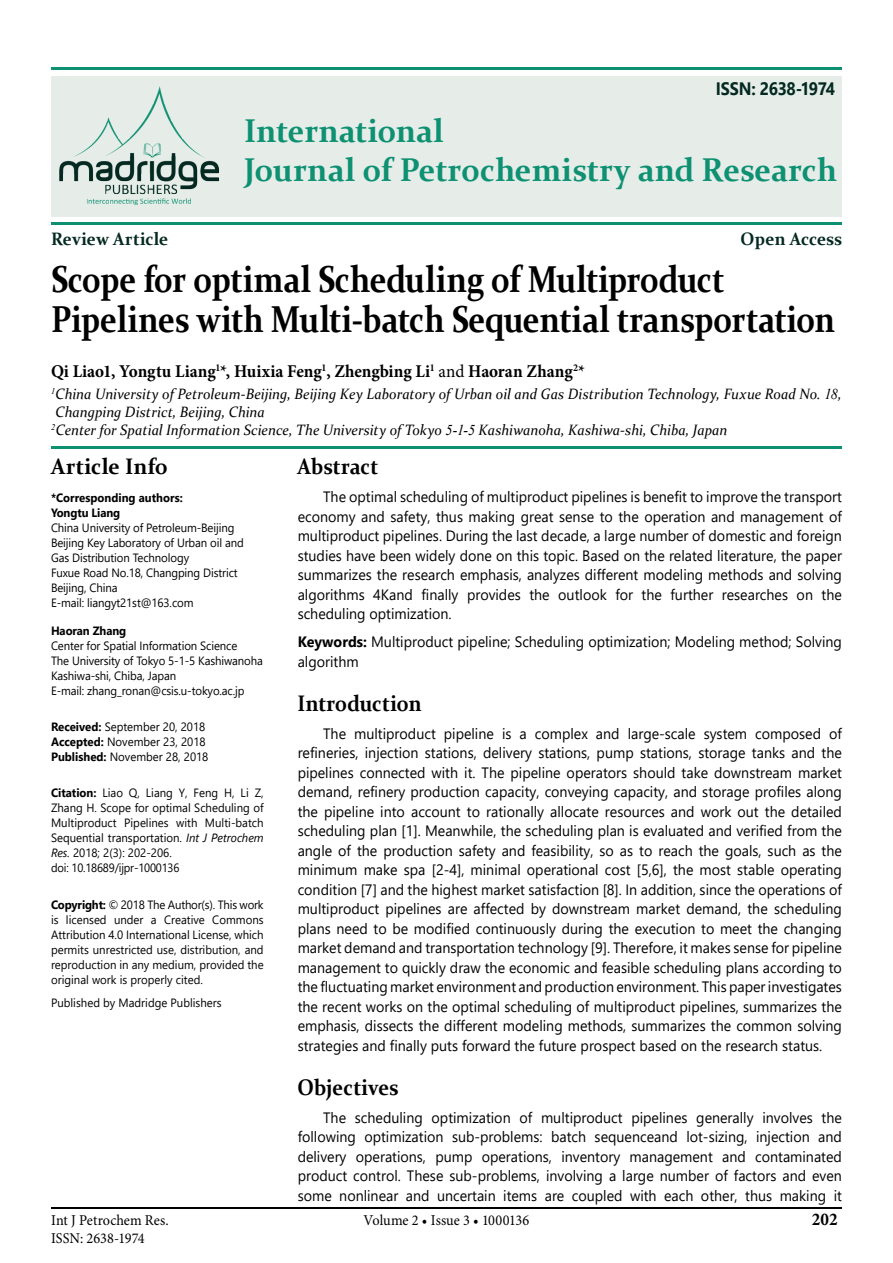
<style>
.page{position:relative;width:893px;height:1263px;background:#fff}
.page>*{position:absolute;margin:0;border:0;box-sizing:border-box;transform-origin:0 0}
.t1{font:700 37.5px/40.5px "Constantia";letter-spacing:-.01em;color:#000;scale:.85 1}
.t2{font:700 33px/39px "Constantia";letter-spacing:.005em;color:#0e9172;scale:.95 1}
.t3{font:700 22.5px "Constantia";color:#000;scale:.9 1}
.t4{font:700 22.5px "Constantia";color:#000;scale:.95 1}
.t5{font:700 18px "Minion Pro";color:#000;scale:.95 1}
.t6{font:700 18px "Constantia";color:#032920;scale:.95 1}
.t7{font:700 18px "Segoe UI";letter-spacing:-.025em;color:#032920;scale:.9 1}
.t8{font:15px/19.5px "Segoe UI";color:#000;text-align:justify;scale:.95 1}
.t9{font:italic 15px/18px "Constantia";color:#000;scale:.95 1}
.t10{font:15px "Minion Pro";color:#000;scale:.95 1}
.t11{font:12px/15px "Segoe UI";letter-spacing:-.01em;color:#000;scale:.95 1}
.t12{font:700 12px/15px "Segoe UI";letter-spacing:-.005em;color:#000;scale:.95 1}
.s1{font-weight:400}
.s2{font-family:"Times New Roman"}
.s3{font-weight:700}
.s4{font-style:italic}
</style>
<div class="page">
<hr style="left:51px;top:1208px;width:791px;height:1px;background:#000">
<div style="left:51px;top:76px;width:791px;height:140px;background:#e6ede9"></div>
<hr style="left:51px;top:223px;width:791px;height:2px;background:#0e9172">
<hr style="left:51px;top:446px;width:791px;height:2px;background:#0e9172">
<hr style="left:51px;top:68px;width:791px;height:2px;background:#0e9172">
<img style="left:59px;top:86px;width:160px;height:120px">
<p class="t7" style="left:716px;top:71px;width:134px">ISSN: 2638-1974</p>
<h2 class="t2" style="left:244px;top:109px;width:626px">International<br>Journal of Petrochemistry and Research</h2>
<p class="t6" style="left:51px;top:226px;width:125px">Review Article</p>
<p class="t6" style="left:741px;top:226px;width:108px">Open Access</p>
<h1 class="t1" style="left:51px;top:257px;width:924px">Scope for optimal Scheduling of Multiproduct<br>Pipelines with Multi-batch Sequential transportation</h1>
<p class="t5" style="left:51px;top:358px;width:564px">Qi Liao1, Yongtu Liang<sup>1</sup>*, Huixia Feng<sup>1</sup>, Zhengbing Li<sup>1</sup> <span class="s1">and</span> Haoran Zhang<sup>2</sup>*</p>
<p class="t9" style="left:51px;top:384px;width:834px"><sup>1</sup>China University of Petroleum-Beijing, Beijing Key Laboratory of Urban oil and Gas Distribution Technology, Fuxue Road No. <span class="s2">18</span>,<br>Changping District, Beijing, China<br><sup>2</sup>Center for Spatial Information Science, The University of Tokyo <span class="s2">5-1-5</span> Kashiwanoha, Kashiwa-shi, Chiba, Japan</p>
<h3 class="t4" style="left:51px;top:451px;width:125px">Article Info</h3>
<p class="t12" style="left:51px;top:489px;width:140px">*Corresponding authors:<br>Yongtu Liang</p>
<p class="t11" style="left:51px;top:519px;width:204px">China University of Petroleum-Beijing<br>Beijing Key Laboratory of Urban oil and<br>Gas Distribution Technology<br>Fuxue Road No.18, Changping District<br>Beijing, China<br>E-mail: liangyt21st@163.com</p>
<p class="t12" style="left:51px;top:622px;width:81px">Haoran Zhang</p>
<p class="t11" style="left:51px;top:637px;width:225px">Center for Spatial Information Science<br>The University of Tokyo 5-1-5 Kashiwanoha Kashiwa-shi, Chiba, Japan<br>E-mail: zhang_ronan@csis.u-tokyo.ac.jp</p>
<p class="t11" style="left:51px;top:718px;width:167px"><span class="s3">Received:</span> September 20, 2018<br><span class="s3">Accepted:</span> November 23, 2018<br><span class="s3">Published:</span> November 28, 2018</p>
<p class="t11" style="left:51px;top:784px;width:225px"><span class="s3">Citation:</span> Liao Q, Liang Y, Feng H, Li Z, Zhang H. Scope for optimal Scheduling of Multiproduct Pipelines with Multi-batch Sequential transportation. <span class="s4">Int J Petrochem Res.</span> 2018; 2(3): 202-206.<br>doi: 10.18689/ijpr-1000136</p>
<p class="t11" style="left:51px;top:896px;width:225px;text-align:justify"><span class="s3">Copyright:</span> © 2018 The Author(s). This work is licensed under a Creative Commons Attribution 4.0 International License, which permits unrestricted use, distribution, and reproduction in any medium, provided the original work is properly cited.</p>
<p class="t11" style="left:51px;top:994px;width:181px">Published by Madridge Publishers</p>
<h3 class="t3" style="left:298px;top:451px;width:91px">Abstract</h3>
<p class="t8" style="left:298px;top:486px;width:574px;text-indent:26px">The optimal scheduling of multiproduct pipelines is benefit to improve the transport economy and safety, thus making great sense to the operation and management of multiproduct pipelines. During the last decade, a large number of domestic and foreign studies have been widely done on this topic. Based on the related literature, the paper summarizes the research emphasis, analyzes different modeling methods and solving algorithms 4Kand finally provides the outlook for the further researches on the scheduling optimization.</p>
<p class="t8" style="left:298px;top:631px;width:574px"><span class="s3">Keywords:</span> Multiproduct pipeline; Scheduling optimization; Modeling method; Solving algorithm</p>
<h3 class="t3" style="left:298px;top:688px;width:139px">Introduction</h3>
<p class="t8" style="left:298px;top:722px;width:574px;text-indent:26px">The multiproduct pipeline is a complex and large-scale system composed of refineries, injection stations, delivery stations, pump stations, storage tanks and the pipelines connected with it. The pipeline operators should take downstream market demand, refinery production capacity, conveying capacity, and storage profiles along the pipeline into account to rationally allocate resources and work out the detailed scheduling plan [1]. Meanwhile, the scheduling plan is evaluated and verified from the angle of the production safety and feasibility, so as to reach the goals, such as the minimum make spa [2-4], minimal operational cost [5,6], the most stable operating condition [7] and the highest market satisfaction [8]. In addition, since the operations of multiproduct pipelines are affected by downstream market demand, the scheduling plans need to be modified continuously during the execution to meet the changing market demand and transportation technology [9]. Therefore, it makes sense for pipeline management to quickly draw the economic and feasible scheduling plans according to the fluctuating market environment and production environment. This paper investigates the recent works on the optimal scheduling of multiproduct pipelines, summarizes the emphasis, dissects the different modeling methods, summarizes the common solving strategies and finally puts forward the future prospect based on the research status.</p>
<h3 class="t3" style="left:298px;top:1072px;width:114px">Objectives</h3>
<p class="t8" style="left:298px;top:1106px;width:574px;text-indent:26px">The scheduling optimization of multiproduct pipelines generally involves the following optimization sub-problems: batch sequenceand lot-sizing, injection and delivery operations, pump operations, inventory management and contaminated product control. These sub-problems, involving a large number of factors and even some nonlinear and uncertain items are coupled with each other, thus making it</p>
<p class="t10" style="left:51px;top:1210px;width:125px">Int J Petrochem Res.</p>
<p class="t5" style="left:812px;top:1206px;width:29px">202</p>
<p class="t10" style="left:51px;top:1228px;width:100px">ISSN: 2638-1974</p>
<p class="t10" style="left:364px;top:1210px;width:176px">Volume 2 • Issue 3 • 1000136</p>
</div>
